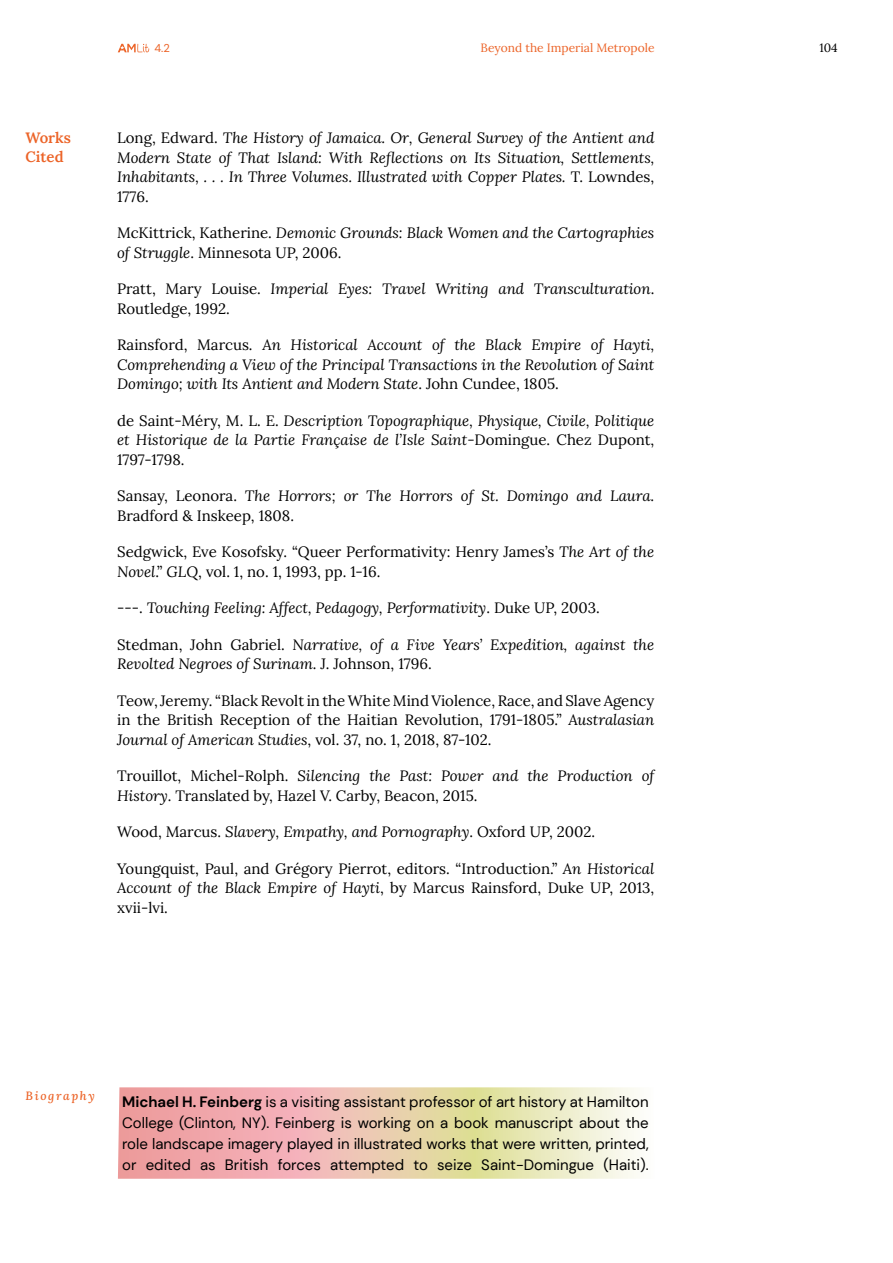
<style>
.page{position:relative;width:893px;height:1263px;background:#fff}
.page>*{position:absolute;margin:0;border:0;box-sizing:border-box;transform-origin:0 0}
.t1{font:italic 15px/19.5px "Lora";color:#000}
.t2{font:15px/19.5px "Lora";color:#000}
.t3{font:15px/21px "DM Sans";color:#000;text-align:justify}
.t4{font:600 15px/19.5px "Lora";color:#ec6327}
.t5{font:12px "Lora";color:#ec6327}
.t6{font:italic 500 12px "Lora";letter-spacing:.14em;color:#ec6327}
.t7{font:12px "Lora";color:#000}
.t8{font:11.25px "DM Sans";color:#ec6327}
.s1{font-style:normal}
.s2{font-style:italic}
.s3{font-weight:700}
</style>
<div class="page">
<svg style="left:118px;top:44px;width:31px;height:8px"></svg>
<svg style="left:118px;top:1087px;width:520px;height:92px;background:#edc9b4"></svg>
<p class="t4" style="left:25px;top:127px;width:47px">Works<br>Cited</p>
<p class="t5" style="left:481px;top:39px;width:175px">Beyond the Imperial Metropole</p>
<p class="t8" style="left:154px;top:41px;width:17px">4.2</p>
<p class="t7" style="left:819px;top:39px;width:20px">104</p>
<p class="t1" style="left:117px;top:128px;width:539px;text-align:justify"><span class="s1">Long, Edward.</span> The History of Jamaica. Or, General Survey of the Antient and Modern State of That Island: With Reflections on Its Situation, Settlements, Inhabitants, . . . In Three Volumes. Illustrated with Copper Plates. <span class="s1">T. Lowndes, 1776.</span></p>
<p class="t1" style="left:117px;top:223px;width:539px"><span class="s1">McKittrick, Katherine.</span> Demonic Grounds: Black Women and the Cartographies of Struggle<span class="s1">. Minnesota UP, 2006.</span></p>
<p class="t1" style="left:117px;top:279px;width:539px"><span class="s1">Pratt, Mary Louise.</span> Imperial Eyes: Travel Writing and Transculturation<span class="s1">.<br>Routledge, 1992.</span></p>
<p class="t1" style="left:117px;top:335px;width:539px;text-align:justify"><span class="s1">Rainsford, Marcus.</span> An Historical Account of the Black Empire of Hayti, Comprehending a View of the Principal Transactions in the Revolution of Saint Domingo; with Its Antient and Modern State<span class="s1">. John Cundee, 1805.</span></p>
<p class="t1" style="left:117px;top:410px;width:539px;text-align:justify"><span class="s1">de Saint-Méry, M. L. E.</span> Description Topographique, Physique, Civile, Politique et Historique de la Partie Française de l’Isle Saint-<span class="s1">Domingue. Chez Dupont, 1797-1798.</span></p>
<p class="t1" style="left:117px;top:486px;width:539px"><span class="s1">Sansay, Leonora.</span> The Horrors; or The Horrors of St. Domingo and Laura<span class="s1">.<br>Bradford &amp; Inskeep, 1808.</span></p>
<p class="t2" style="left:117px;top:541px;width:539px">Sedgwick, Eve Kosofsky. “Queer Performativity: Henry James’s <span class="s2">The Art of the<br>Novel</span>.” <span class="s2">GLQ</span>, vol. 1, no. 1, 1993, pp. 1-16.</p>
<p class="t1" style="left:117px;top:598px;width:484px"><span class="s1">---.</span> Touching Feeling: Affect, Pedagogy, Performativity<span class="s1">. Duke UP, 2003.</span></p>
<p class="t1" style="left:117px;top:634px;width:539px"><span class="s1">Stedman, John Gabriel.</span> Narrative, of a Five Years’ Expedition, against the<br>Revolted Negroes of Surinam<span class="s1">. J. Johnson, 1796.</span></p>
<p class="t2" style="left:117px;top:690px;width:539px;text-align:justify">Teow, Jeremy. “Black Revolt in the White Mind Violence, Race, and Slave Agency in the British Reception of the Haitian Revolution, 1791-1805.” <span class="s2">Australasian Journal of American Studies</span>, vol. 37, no. 1, 2018, 87-102.</p>
<p class="t2" style="left:117px;top:765px;width:539px">Trouillot, Michel-Rolph. <span class="s2">Silencing the Past: Power and the Production of<br>History</span>. Translated by, Hazel V. Carby, Beacon, 2015.</p>
<p class="t1" style="left:117px;top:822px;width:479px"><span class="s1">Wood, Marcus.</span> Slavery, Empathy, and Pornography<span class="s1">. Oxford UP, 2002.</span></p>
<p class="t2" style="left:117px;top:858px;width:539px;text-align:justify">Youngquist, Paul, and Grégory Pierrot, editors. “Introduction.” <span class="s2">An Historical Account of the Black Empire of Hayti</span>, by Marcus Rainsford, Duke UP, 2013, xvii-lvi.</p>
<p class="t6" style="left:25px;top:1087px;width:71px">Biography</p>
<p class="t3" style="left:122px;top:1091px;width:528px"><span class="s3">Michael H. Feinberg</span> is a visiting assistant professor of art history at Hamilton College (Clinton, NY). Feinberg is working on a book manuscript about the role landscape imagery played in illustrated works that were written, printed, or edited as British forces attempted to seize Saint-Domingue (Haiti).</p>
</div>
